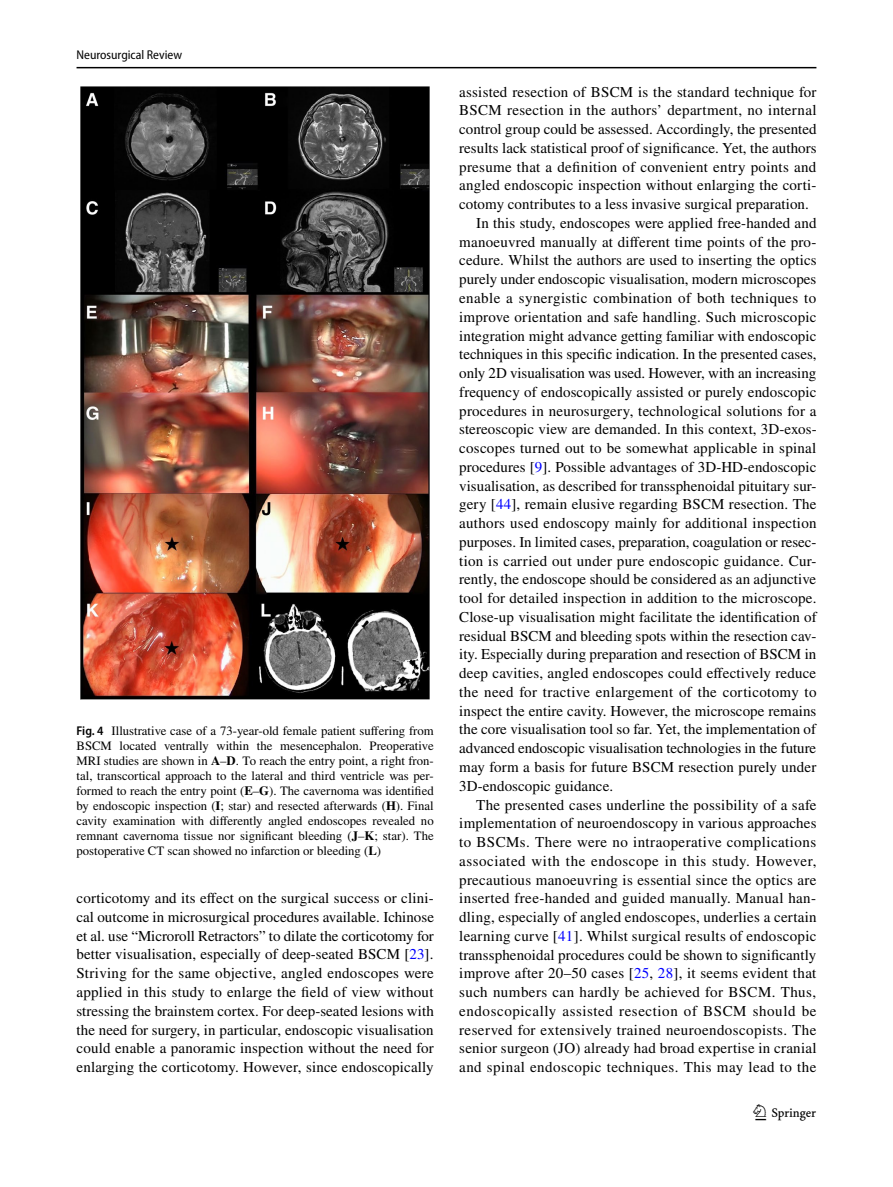
<style>
.page{position:relative;width:893px;height:1187px;background:#fff}
.page>*{position:absolute;margin:0;border:0;box-sizing:border-box;transform-origin:0 0}
.t1{font:22.5px "Springnew Regular 3";color:#000}
.t2{font:15px/18.8px "STIX";letter-spacing:.01em;color:#000;text-align:justify}
.t3{font:15px "STIX";letter-spacing:.03em;color:#000}
.t4{font:15px "STIX";letter-spacing:.035em;color:#000}
.t5{font:15px "STIX";letter-spacing:.04em;color:#000}
.t6{font:12.75px/15px "STIX";color:#000;text-align:justify}
.t7{font:semi-condensed 12.75px "Myriad Pro";color:#000}
.s1{font-family:"Myriad Pro";font-weight:600;font-stretch:semi-condensed}
.s2{font-weight:700}
.s3{color:#00f}
</style>
<div class="page">
<hr style="left:77px;top:67px;width:739px;height:1px;background:#000">
<img style="left:81px;top:87px;width:348px;height:612px">
<p class="t7" style="left:77px;top:48px;width:107px">Neurosurgical Review</p>
<p class="t6" style="left:77px;top:723px;width:359px"><span class="s1">Fig. 4</span> Illustrative case of a 73-year-old female patient suffering from BSCM located ventrally within the mesencephalon. Preoperative MRI studies are shown in <span class="s2">A</span>–<span class="s2">D</span>. To reach the entry point, a right fron&shy;tal, transcortical approach to the lateral and third ventricle was per&shy;formed to reach the entry point (<span class="s2">E</span>–<span class="s2">G</span>). The cavernoma was identified by endoscopic inspection (<span class="s2">I</span>; star) and resected afterwards (<span class="s2">H</span>). Final cavity examination with differently angled endoscopes revealed no remnant cavernoma tissue nor significant bleeding (<span class="s2">J</span>–<span class="s2">K</span>; star). The postoperative CT scan showed no infarction or bleeding (<span class="s2">L</span>)</p>
<p class="t2" style="left:77px;top:889px;width:359px">corticotomy and its effect on the surgical success or clini&shy;cal outcome in microsurgical procedures available. Ichinose et al. use “Microroll Retractors” to dilate the corticotomy for better visualisation, especially of deep-seated BSCM [<span class="s3">23</span>].<br>Striving for the same objective, angled endoscopes were applied in this study to enlarge the field of view without stressing the brainstem cortex. For deep-seated lesions with the need for surgery, in particular, endoscopic visualisation could enable a panoramic inspection without the need for enlarging the corticotomy. However, since endoscopically</p>
<p class="t2" style="left:459px;top:83px;width:359px">assisted resection of BSCM is the standard technique for</p>
<p class="t2" style="left:459px;top:102px;width:359px">BSCM resection in the authors’ department, no internal</p>
<p class="t2" style="left:459px;top:121px;width:359px">control group could be assessed. Accordingly, the presented</p>
<p class="t2" style="left:459px;top:139px;width:359px">results lack statistical proof of significance. Yet, the authors</p>
<p class="t2" style="left:459px;top:158px;width:359px">presume that a definition of convenient entry points and</p>
<p class="t2" style="left:459px;top:177px;width:359px">angled endoscopic inspection without enlarging the corti-</p>
<p class="t2" style="left:459px;top:196px;width:351px">cotomy contributes to a less invasive surgical preparation.</p>
<p class="t2" style="left:476px;top:214px;width:342px">In this study, endoscopes were applied free-handed and</p>
<p class="t2" style="left:459px;top:233px;width:359px">manoeuvred manually at different time points of the pro-</p>
<p class="t2" style="left:459px;top:252px;width:359px">cedure. Whilst the authors are used to inserting the optics</p>
<p class="t2" style="left:459px;top:271px;width:359px">purely under endoscopic visualisation, modern microscopes</p>
<p class="t2" style="left:459px;top:289px;width:358px">enable a synergistic combination of both techniques to</p>
<p class="t2" style="left:459px;top:308px;width:359px">improve orientation and safe handling. Such microscopic</p>
<p class="t2" style="left:459px;top:327px;width:359px">integration might advance getting familiar with endoscopic</p>
<p class="t2" style="left:459px;top:346px;width:359px">techniques in this specific indication. In the presented cases,</p>
<p class="t2" style="left:459px;top:364px;width:359px">only 2D visualisation was used. However, with an increasing</p>
<p class="t2" style="left:459px;top:383px;width:359px">frequency of endoscopically assisted or purely endoscopic</p>
<p class="t2" style="left:459px;top:402px;width:359px">procedures in neurosurgery, technological solutions for a</p>
<p class="t2" style="left:459px;top:421px;width:359px">stereoscopic view are demanded. In this context, 3D-exos-</p>
<p class="t2" style="left:459px;top:439px;width:359px">coscopes turned out to be somewhat applicable in spinal</p>
<p class="t2" style="left:459px;top:458px;width:359px">procedures [<span class="s3">9</span>]. Possible advantages of 3D-HD-endoscopic</p>
<p class="t2" style="left:459px;top:477px;width:359px">visualisation, as described for transsphenoidal pituitary sur-</p>
<p class="t2" style="left:459px;top:496px;width:359px">gery [<span class="s3">44</span>], remain elusive regarding BSCM resection. The</p>
<p class="t2" style="left:459px;top:514px;width:359px">authors used endoscopy mainly for additional inspection</p>
<p class="t2" style="left:459px;top:533px;width:359px">purposes. In limited cases, preparation, coagulation or resec-</p>
<p class="t2" style="left:459px;top:552px;width:359px">tion is carried out under pure endoscopic guidance. Cur-</p>
<p class="t2" style="left:459px;top:571px;width:358px">rently, the endoscope should be considered as an adjunctive</p>
<p class="t2" style="left:459px;top:589px;width:359px">tool for detailed inspection in addition to the microscope.</p>
<p class="t2" style="left:459px;top:608px;width:359px">Close-up visualisation might facilitate the identification of</p>
<p class="t2" style="left:459px;top:627px;width:359px">residual BSCM and bleeding spots within the resection cav-</p>
<p class="t2" style="left:459px;top:646px;width:359px">ity. Especially during preparation and resection of BSCM in</p>
<p class="t2" style="left:459px;top:664px;width:359px">deep cavities, angled endoscopes could effectively reduce</p>
<p class="t2" style="left:459px;top:683px;width:359px">the need for tractive enlargement of the corticotomy to</p>
<p class="t2" style="left:459px;top:702px;width:359px">inspect the entire cavity. However, the microscope remains</p>
<p class="t2" style="left:459px;top:721px;width:358px">the core visualisation tool so far. Yet, the implementation of</p>
<p class="t2" style="left:459px;top:739px;width:358px">advanced endoscopic visualisation technologies in the future</p>
<p class="t2" style="left:459px;top:758px;width:359px">may form a basis for future BSCM resection purely under</p>
<p class="t2" style="left:459px;top:777px;width:155px">3D-endoscopic guidance.</p>
<p class="t2" style="left:476px;top:796px;width:342px">The presented cases underline the possibility of a safe</p>
<p class="t2" style="left:459px;top:814px;width:359px">implementation of neuroendoscopy in various approaches</p>
<p class="t3" style="left:459px;top:831px;width:358px">to BSCMs. There were no intraoperative complications</p>
<p class="t4" style="left:459px;top:850px;width:359px">associated with the endoscope in this study. However,</p>
<p class="t2" style="left:459px;top:871px;width:359px">precautious manoeuvring is essential since the optics are</p>
<p class="t2" style="left:459px;top:889px;width:358px">inserted free-handed and guided manually. Manual han-</p>
<p class="t2" style="left:459px;top:908px;width:359px">dling, especially of angled endoscopes, underlies a certain</p>
<p class="t2" style="left:459px;top:927px;width:359px">learning curve [<span class="s3">41</span>]. Whilst surgical results of endoscopic</p>
<p class="t2" style="left:459px;top:946px;width:358px">transsphenoidal procedures could be shown to significantly</p>
<p class="t2" style="left:459px;top:964px;width:359px">improve after 20–50 cases [<span class="s3">25</span>, <span class="s3">28</span>], it seems evident that</p>
<p class="t3" style="left:459px;top:981px;width:358px">such numbers can hardly be achieved for BSCM. Thus,</p>
<p class="t5" style="left:459px;top:1000px;width:359px">endoscopically assisted resection of BSCM should be</p>
<p class="t2" style="left:459px;top:1021px;width:359px">reserved for extensively trained neuroendoscopists. The</p>
<p class="t2" style="left:459px;top:1039px;width:359px">senior surgeon (JO) already had broad expertise in cranial</p>
<p class="t3" style="left:459px;top:1056px;width:359px">and spinal endoscopic techniques. This may lead to the</p>
<h1 class="t1" style="left:755px;top:1104px;width:62px">1 3</h1>
</div>
